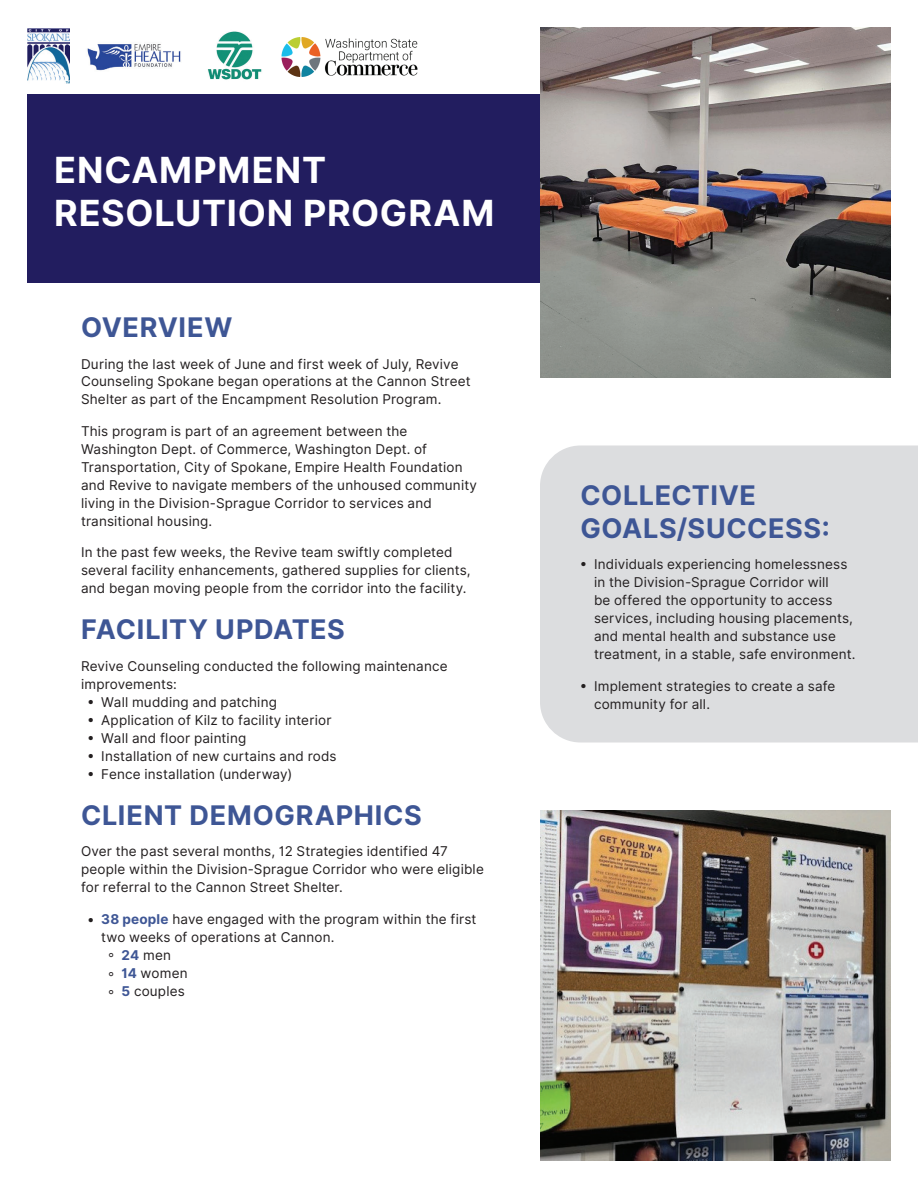
<style>
.page{position:relative;width:918px;height:1188px;background:#fff}
.page>*{position:absolute;margin:0;border:0;box-sizing:border-box;transform-origin:0 0}
.t1{font:700 36px/43.2px "Inter";letter-spacing:.02em;color:#fff}
.t2{font:700 27px/32.4px "Inter";letter-spacing:.025em;color:#3e5695}
.t3{font:13.5px/18px "Inter";letter-spacing:.015em;color:#231f20}
.s1{font-weight:700;color:#3e5695}
</style>
<div class="page">
<div style="left:540px;top:446px;width:378px;height:296px;background:#dcdddf"></div>
<img style="left:27px;top:29px;width:43px;height:55px">
<img style="left:207px;top:31px;width:55px;height:49px">
<img style="left:281px;top:38px;width:136px;height:38px">
<img style="left:87px;top:44px;width:94px;height:27px">
<div style="left:27px;top:94px;width:513px;height:190px;background:#221d5f"></div>
<img style="left:540px;top:27px;width:351px;height:351px">
<img style="left:540px;top:810px;width:351px;height:351px">
<h1 class="t1" style="left:54px;top:149px;width:442px">ENCAMPMENT<br>RESOLUTION PROGRAM</h1>
<h2 class="t2" style="left:81px;top:312px;width:153px">OVERVIEW</h2>
<p class="t3" style="left:81px;top:355px;width:391px">During the last week of June and first week of July, Revive<br>Counseling Spokane began operations at the Cannon Street<br>Shelter as part of the Encampment Resolution Program.</p>
<p class="t3" style="left:81px;top:422px;width:398px">This program is part of an agreement between the Washington Dept. of Commerce, Washington Dept. of Transportation, City of Spokane, Empire Health Foundation and Revive to navigate members of the unhoused community living in the Division-Sprague Corridor to services and transitional housing.</p>
<p class="t3" style="left:81px;top:544px;width:391px">In the past few weeks, the Revive team swiftly completed several facility enhancements, gathered supplies for clients, and began moving people from the corridor into the facility.</p>
<h2 class="t2" style="left:81px;top:614px;width:265px">FACILITY UPDATES</h2>
<p class="t3" style="left:81px;top:657px;width:368px">Revive Counseling conducted the following maintenance improvements:</p>
<p class="t3" style="left:88px;top:693px;width:191px">• Wall mudding and patching</p>
<p class="t3" style="left:88px;top:711px;width:245px">• Application of Kilz to facility interior</p>
<p class="t3" style="left:88px;top:729px;width:160px">• Wall and floor painting</p>
<p class="t3" style="left:88px;top:747px;width:250px">• Installation of new curtains and rods</p>
<p class="t3" style="left:88px;top:765px;width:206px">• Fence installation (underway)</p>
<h2 class="t2" style="left:81px;top:799px;width:342px">CLIENT DEMOGRAPHICS</h2>
<p class="t3" style="left:81px;top:843px;width:404px">Over the past several months, 12 Strategies identified 47 people within the Division-Sprague Corridor who were eligible for referral to the Cannon Street Shelter.</p>
<p class="t3" style="left:88px;top:910px;width:390px">• <span class="s1">38 people</span> have engaged with the program within the first</p>
<p class="t3" style="left:101px;top:928px;width:235px">two weeks of operations at Cannon.</p>
<p class="t3" style="left:108px;top:946px;width:65px">◦ <span class="s1">24</span> men</p>
<p class="t3" style="left:108px;top:964px;width:81px">◦ <span class="s1">14</span> women</p>
<p class="t3" style="left:108px;top:982px;width:78px">◦ <span class="s1">5</span> couples</p>
<h2 class="t2" style="left:580px;top:480px;width:251px">COLLECTIVE<br>GOALS/SUCCESS:</h2>
<p class="t3" style="left:594px;top:555px;width:263px;text-indent:-14px">• Individuals experiencing homelessness in the Division-Sprague Corridor will<br>be offered the opportunity to access services, including housing placements, and mental health and substance use treatment, in a stable, safe environment.</p>
<p class="t3" style="left:594px;top:677px;width:243px;text-indent:-14px">• Implement strategies to create a safe community for all.</p>
</div>
